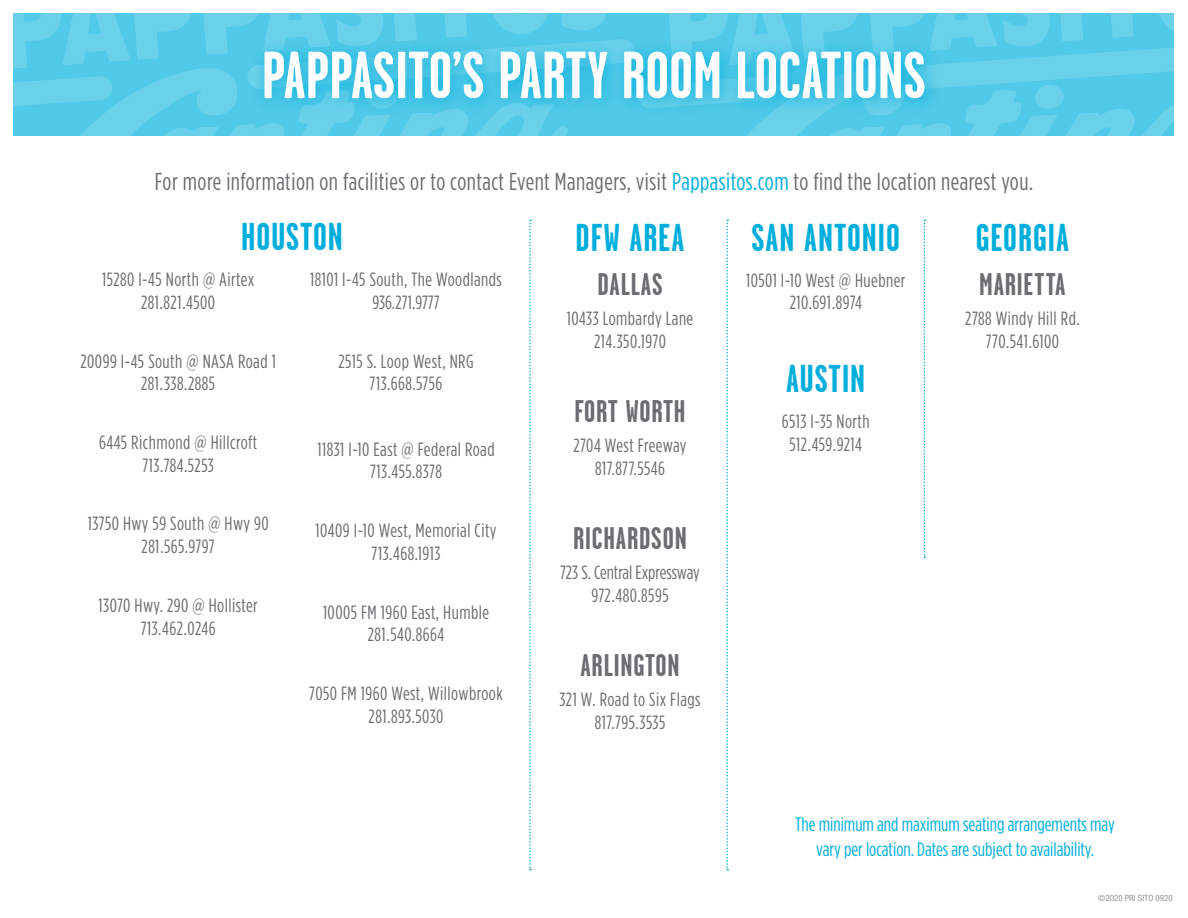
<style>
.page{position:relative;width:1188px;height:918px;background:#fff}
.page>*{position:absolute;margin:0;border:0;box-sizing:border-box;transform-origin:0 0}
.t1{font:700 66.45px "Garage Gothic";color:#fff}
.t2{font:700 38.85px "Garage Gothic";letter-spacing:.025em;color:#00aedc}
.t3{font:700 31.35px "Garage Gothic";letter-spacing:.025em;color:#6c6d70}
.t4{font:24.45px "Gotham Condensed";letter-spacing:.02em;color:#6c6d70}
.t5{font:19.5px/25.5px "Gotham Condensed";color:#00aedc;text-align:center}
.t6{font:19.2px/22.6px "Gotham Condensed";letter-spacing:.025em;color:#6c6d70;text-align:center}
.t7{font:19.2px/22.6px "Gotham Condensed";color:#6c6d70;text-align:center}
.t8{font:condensed 8.55px "Helvetica Neue LT Std";color:#939598;scale:1.05 1}
.s1{color:#00aedc}
</style>
<div class="page">
<svg style="left:13px;top:13px;width:181px;height:56px;background:#5fcde9"></svg>
<svg style="left:49px;top:63px;width:152px;height:73px;background:#59cbe9"></svg>
<svg style="left:134px;top:89px;width:67px;height:47px;background:#5dcce9"></svg>
<svg style="left:13px;top:76px;width:100px;height:33px;background:#62ceea"></svg>
<svg style="left:201px;top:13px;width:973px;height:123px;background:#5dcce9"></svg>
<div style="left:252px;top:39px;width:690px;height:77px;background:#00aedc;opacity:.8"></div>
<svg style="left:529px;top:220px;width:2px;height:650px"></svg>
<svg style="left:726px;top:220px;width:2px;height:650px"></svg>
<svg style="left:924px;top:220px;width:1px;height:338px"></svg>
<h1 class="t1" style="left:262px;top:40px;width:666px">PAPPASITO’S PARTY ROOM LOCATIONS</h1>
<p class="t4" style="left:155px;top:167px;width:880px">For more information on facilities or to contact Event Managers, visit <span class="s1">Pappasitos.com</span> to find the location nearest you.</p>
<h2 class="t2" style="left:241px;top:216px;width:103px">HOUSTON</h2>
<h2 class="t2" style="left:751px;top:217px;width:150px">SAN ANTONIO</h2>
<p class="t6" style="left:746px;top:269px;width:161px">10501 I-10 West @ Huebner<br>210.691.8974</p>
<h2 class="t2" style="left:576px;top:217px;width:110px">DFW AREA</h2>
<h3 class="t3" style="left:597px;top:267px;width:67px">DALLAS</h3>
<p class="t6" style="left:567px;top:307px;width:128px">10433 Lombardy Lane<br>214.350.1970</p>
<p class="t6" style="left:102px;top:268px;width:154px">15280 I-45 North @ Airtex<br>281.821.4500</p>
<p class="t6" style="left:310px;top:268px;width:193px">18101 I-45 South, The Woodlands<br>936.271.9777</p>
<p class="t6" style="left:80px;top:349px;width:197px">20099 I-45 South @ NASA Road 1<br>281.338.2885</p>
<p class="t6" style="left:99px;top:431px;width:160px">6445 Richmond @ Hillcroft<br>713.784.5253</p>
<p class="t6" style="left:88px;top:512px;width:183px">13750 Hwy 59 South @ Hwy 90<br>281.565.9797</p>
<p class="t6" style="left:99px;top:594px;width:161px">13070 Hwy. 290 @ Hollister<br>713.462.0246</p>
<p class="t6" style="left:338px;top:349px;width:137px">2515 S. Loop West, NRG<br>713.668.5756</p>
<p class="t6" style="left:317px;top:438px;width:179px">11831 I-10 East @ Federal Road<br>713.455.8378</p>
<p class="t6" style="left:316px;top:519px;width:182px">10409 I-10 West, Memorial City<br>713.468.1913</p>
<p class="t6" style="left:323px;top:600px;width:168px">10005 FM 1960 East, Humble<br>281.540.8664</p>
<p class="t6" style="left:309px;top:682px;width:195px">7050 FM 1960 West, Willowbrook<br>281.893.5030</p>
<h3 class="t3" style="left:574px;top:394px;width:113px">FORT WORTH</h3>
<p class="t6" style="left:573px;top:434px;width:115px">2704 West Freeway<br>817.877.5546</p>
<h3 class="t3" style="left:573px;top:521px;width:115px">RICHARDSON</h3>
<p class="t7" style="left:560px;top:561px;width:141px">723 S. Central Expressway<br>972.480.8595</p>
<h3 class="t3" style="left:580px;top:648px;width:101px">ARLINGTON</h3>
<p class="t6" style="left:560px;top:688px;width:142px">321 W. Road to Six Flags<br>817.795.3535</p>
<h2 class="t2" style="left:786px;top:358px;width:81px">AUSTIN</h2>
<p class="t6" style="left:782px;top:410px;width:89px">6513 I-35 North<br>512.459.9214</p>
<h2 class="t2" style="left:976px;top:216px;width:95px">GEORGIA</h2>
<h3 class="t3" style="left:979px;top:267px;width:88px">MARIETTA</h3>
<p class="t6" style="left:965px;top:307px;width:116px">2788 Windy Hill Rd.<br>770.541.6100</p>
<p class="t5" style="left:796px;top:811px;width:321px">The minimum and maximum seating arrangements may vary per location. Dates are subject to availability.</p>
<p class="t8" style="left:1098px;top:893px;width:73px">©2020 PRI SITO 0920</p>
</div>
